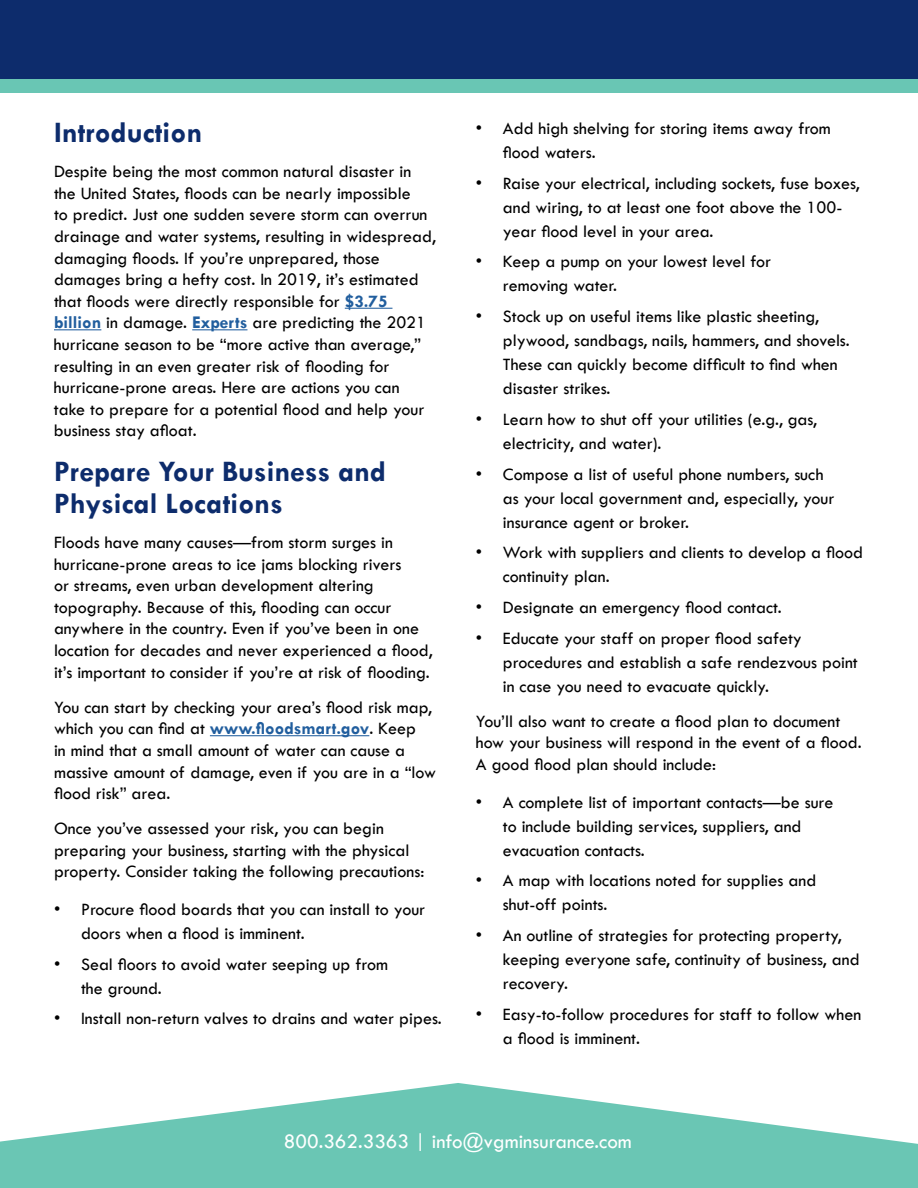
<style>
.page{position:relative;width:918px;height:1188px;background:#fff}
.page>*{position:absolute;margin:0;border:0;box-sizing:border-box;transform-origin:0 0}
.t1{font:700 30px/31.5px "Tw Cen";color:#0d2c6c}
.t2{font:21px "Tw Cen";color:#fff}
.t3{font:18px/21.6px "Tw Cen";color:#000}
.s1{font-weight:700;color:#215e9e}
</style>
<div class="page">
<hr style="left:345px;top:308px;width:47px;height:1px;background:#215e9e">
<hr style="left:54px;top:329px;width:47px;height:1px;background:#215e9e">
<hr style="left:192px;top:329px;width:55px;height:1px;background:#215e9e">
<hr style="left:210px;top:735px;width:159px;height:1px;background:#215e9e">
<svg style="left:0;top:1083px;width:918px;height:105px;fill:#6ac6b4"></svg>
<div style="left:0;top:0;width:918px;height:92px;background:#69c6b4"></div>
<div style="left:0;top:0;width:918px;height:79px;background:#0d2c6c"></div>
<h1 class="t1" style="left:54px;top:116px;width:150px">Introduction</h1>
<p class="t3" style="left:54px;top:161px;width:384px">Despite being the most common natural disaster in the United States, floods can be nearly impossible<br>to predict. Just one sudden severe storm can overrun drainage and water systems, resulting in widespread, damaging floods. If you’re unprepared, those damages bring a hefty cost. In 2019, it’s estimated that floods were directly responsible for <span class="s1">$3.75 billion</span> in damage. <span class="s1">Experts</span> are predicting the 2021 hurricane season to be “more active than average,” resulting in an even greater risk of flooding for hurricane-prone areas. Here are actions you can<br>take to prepare for a potential flood and help your business stay afloat.</p>
<h1 class="t1" style="left:54px;top:455px;width:334px">Prepare Your Business and<br>Physical Locations</h1>
<p class="t3" style="left:54px;top:532px;width:380px">Floods have many causes—from storm surges in hurricane-prone areas to ice jams blocking rivers<br>or streams, even urban development altering topography. Because of this, flooding can occur anywhere in the country. Even if you’ve been in one location for decades and never experienced a flood, it’s important to consider if you’re at risk of flooding.</p>
<p class="t3" style="left:54px;top:696px;width:384px">You can start by checking your area’s flood risk map, which you can find at <span class="s1">www.floodsmart.gov</span>. Keep<br>in mind that a small amount of water can cause a massive amount of damage, even if you are in a “low flood risk” area.</p>
<p class="t3" style="left:54px;top:818px;width:372px">Once you’ve assessed your risk, you can begin preparing your business, starting with the physical property. Consider taking the following precautions:</p>
<p class="t3" style="left:81px;top:897px;width:346px;line-height:24px;text-indent:-27px">• Procure flood boards that you can install to your doors when a flood is imminent.</p>
<p class="t3" style="left:81px;top:952px;width:309px;line-height:24px;text-indent:-27px">• Seal floors to avoid water seeping up from the ground.</p>
<p class="t3" style="left:54px;top:1008px;width:389px">• Install non-return valves to drains and water pipes.</p>
<p class="t3" style="left:503px;top:116px;width:330px;line-height:24px;text-indent:-27px">• Add high shelving for storing items away from flood waters.</p>
<p class="t3" style="left:503px;top:171px;width:358px;line-height:24px;text-indent:-27px">• Raise your electrical, including sockets, fuse boxes, and wiring, to at least one foot above the 100- year flood level in your area.</p>
<p class="t3" style="left:503px;top:250px;width:270px;line-height:24px;text-indent:-27px">• Keep a pump on your lowest level for removing water.</p>
<p class="t3" style="left:503px;top:304px;width:348px;line-height:24px;text-indent:-27px">• Stock up on useful items like plastic sheeting, plywood, sandbags, nails, hammers, and shovels.<br>These can quickly become difficult to find when disaster strikes.</p>
<p class="t3" style="left:503px;top:407px;width:316px;line-height:24px;text-indent:-27px">• Learn how to shut off your utilities (e.g., gas, electricity, and water).</p>
<p class="t3" style="left:503px;top:462px;width:333px;line-height:24px;text-indent:-27px">• Compose a list of useful phone numbers, such as your local government and, especially, your insurance agent or broker.</p>
<p class="t3" style="left:503px;top:541px;width:362px;line-height:24px;text-indent:-27px">• Work with suppliers and clients to develop a flood continuity plan.</p>
<p class="t3" style="left:476px;top:596px;width:307px">• Designate an emergency flood contact.</p>
<p class="t3" style="left:503px;top:626px;width:356px;line-height:24px;text-indent:-27px">• Educate your staff on proper flood safety procedures and establish a safe rendezvous point in case you need to evacuate quickly.</p>
<p class="t3" style="left:476px;top:710px;width:387px">You’ll also want to create a flood plan to document how your business will respond in the event of a flood.<br>A good flood plan should include:</p>
<p class="t3" style="left:503px;top:790px;width:332px;line-height:24px;text-indent:-27px">• A complete list of important contacts—be sure to include building services, suppliers, and evacuation contacts.</p>
<p class="t3" style="left:503px;top:869px;width:315px;line-height:24px;text-indent:-27px">• A map with locations noted for supplies and shut-off points.</p>
<p class="t3" style="left:503px;top:923px;width:358px;line-height:24px;text-indent:-27px">• An outline of strategies for protecting property, keeping everyone safe, continuity of business, and recovery.</p>
<p class="t3" style="left:503px;top:1002px;width:360px;line-height:24px;text-indent:-27px">• Easy-to-follow procedures for staff to follow when a flood is imminent.</p>
<p class="t2" style="left:284px;top:1128px;width:349px">800.362.3363 | info@vgminsurance.com</p>
</div>
